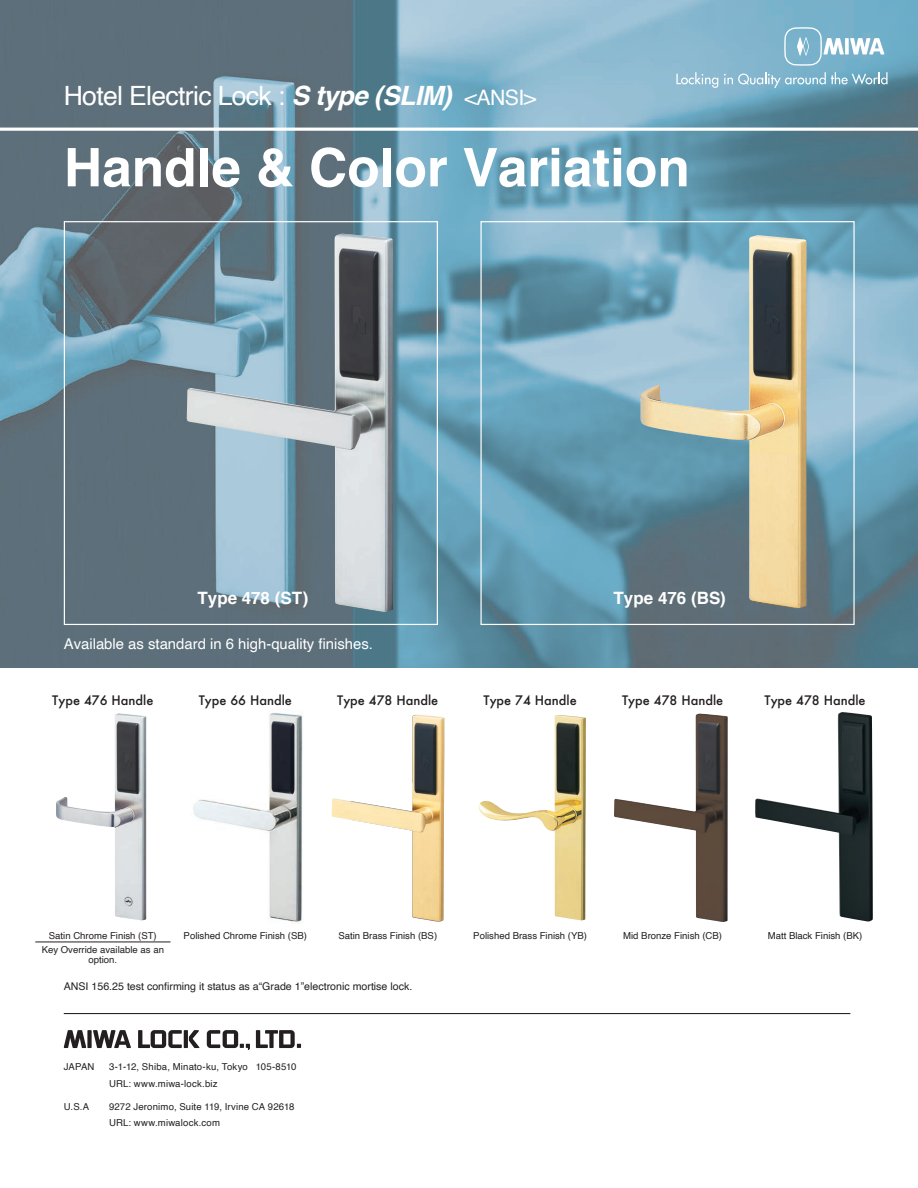
<style>
.page{position:relative;width:918px;height:1188px;background:#fff}
.page>*{position:absolute;margin:0;border:0;box-sizing:border-box;transform-origin:0 0}
.標準{font:700 53.1px "Helvetica";color:#fff}
.標準-2{font:26.55px "Helvetica";letter-spacing:-.025em;color:#fff}
.標準-3{font:700 16.95px "Helvetica";color:#fff}
.標準-4{font:14.85px "Helvetica";color:#fff}
.標準-5{font:500 12.75px "Futura";color:#231f20}
.標準-6{font:10.65px "Helvetica";color:#231f20}
.標準-7{font:9.6px/10.6px "Helvetica";color:#231f20;text-align:center}
.標準-8{font:9.6px/16.8px "Helvetica";letter-spacing:.02em;color:#231f20}
.s1{font-weight:700;font-style:italic}
.s2{font-size:21.3px}
</style>
<div class="page">
<img style="left:332px;top:715px;width:112px;height:207px">
<img style="left:0;top:0;width:918px;height:668px">
<svg style="left:784px;top:27px;width:60px;height:39px;background:#93c1d5"></svg>
<svg style="left:845px;top:38px;width:4px;height:17px"></svg>
<svg style="left:850px;top:38px;width:34px;height:17px"></svg>
<svg style="left:676px;top:72px;width:42px;height:16px"></svg>
<svg style="left:724px;top:72px;width:164px;height:16px;background:#8dbace"></svg>
<hr style="left:0;top:128px;width:918px;height:3px;background:#fff">
<img style="left:187px;top:234px;width:206px;height:378px">
<div style="left:64px;top:221px;width:374px;height:404px;border:1px solid #fff"></div>
<img style="left:640px;top:235px;width:167px;height:374px">
<div style="left:480px;top:221px;width:375px;height:404px;border:1px solid #fff"></div>
<img style="left:56px;top:713px;width:90px;height:208px">
<img style="left:193px;top:713px;width:110px;height:211px">
<img style="left:479px;top:715px;width:107px;height:205px">
<img style="left:615px;top:713px;width:85px;height:98px">
<div style="left:87px;top:1030px;width:5px;height:18px;background:#231f20"></div>
<hr style="left:184px;top:1030px;width:4px;height:18px;background:#231f20">
<svg style="left:138px;top:1030px;width:44px;height:18px"></svg>
<svg style="left:64px;top:1030px;width:22px;height:18px"></svg>
<svg style="left:93px;top:1030px;width:38px;height:18px"></svg>
<svg style="left:189px;top:1030px;width:11px;height:18px"></svg>
<svg style="left:207px;top:1030px;width:43px;height:20px"></svg>
<svg style="left:256px;top:1030px;width:45px;height:18px"></svg>
<hr style="left:64px;top:1013px;width:786px;height:1px;background:#231f20">
<img style="left:755px;top:712px;width:118px;height:210px">
<hr style="left:35px;top:942px;width:135px;height:1px;background:#231f20">
<p class="標準-2" style="left:64px;top:75px;width:474px">Hotel Electric Lock : <span class="s1">S type (SLIM)</span> <span class="s2">&lt;ANSI&gt;</span></p>
<p class="標準" style="left:64px;top:125px;width:628px">Handle &amp; Color Variation</p>
<p class="標準-3" style="left:198px;top:584px;width:112px">Type 478 (ST)</p>
<p class="標準-3" style="left:614px;top:584px;width:114px">Type 476 (BS)</p>
<p class="標準-4" style="left:64px;top:632px;width:311px">Available as standard in 6 high-quality finishes.</p>
<p class="標準-5" style="left:52px;top:692px;width:103px">Type 476 Handle</p>
<p class="標準-5" style="left:199px;top:692px;width:95px">Type 66 Handle</p>
<p class="標準-5" style="left:337px;top:692px;width:103px">Type 478 Handle</p>
<p class="標準-5" style="left:484px;top:692px;width:95px">Type 74 Handle</p>
<p class="標準-5" style="left:622px;top:692px;width:103px">Type 478 Handle</p>
<p class="標準-5" style="left:765px;top:692px;width:103px">Type 478 Handle</p>
<p class="標準-7" style="left:49px;top:930px;width:109px">Satin Chrome Finish (ST)</p>
<p class="標準-7" style="left:184px;top:930px;width:125px">Polished Chrome Finish (SB)</p>
<p class="標準-7" style="left:338px;top:930px;width:100px">Satin Brass Finish (BS)</p>
<p class="標準-7" style="left:473px;top:930px;width:115px">Polished Brass Finish (YB)</p>
<p class="標準-7" style="left:42px;top:944px;width:124px">Key Override available as an option.</p>
<p class="標準-6" style="left:64px;top:978px;width:350px">ANSI 156.25 test confirming it status as a“Grade 1”electronic mortise lock.</p>
<p class="標準-7" style="left:64px;top:1061px;width:32px">JAPAN</p>
<p class="標準-8" style="left:109px;top:1058px;width:189px">3-1-12, Shiba, Minato-ku, Tokyo 105-8510<br>URL: www.miwa-lock.biz</p>
<p class="標準-7" style="left:64px;top:1101px;width:27px">U.S.A</p>
<p class="標準-8" style="left:109px;top:1098px;width:187px">9272 Jeronimo, Suite 119, Irvine CA 92618<br>URL: www.miwalock.com</p>
<p class="標準-7" style="left:623px;top:930px;width:100px">Mid Bronze Finish (CB)</p>
<p class="標準-7" style="left:768px;top:930px;width:96px">Matt Black Finish (BK)</p>
</div>
